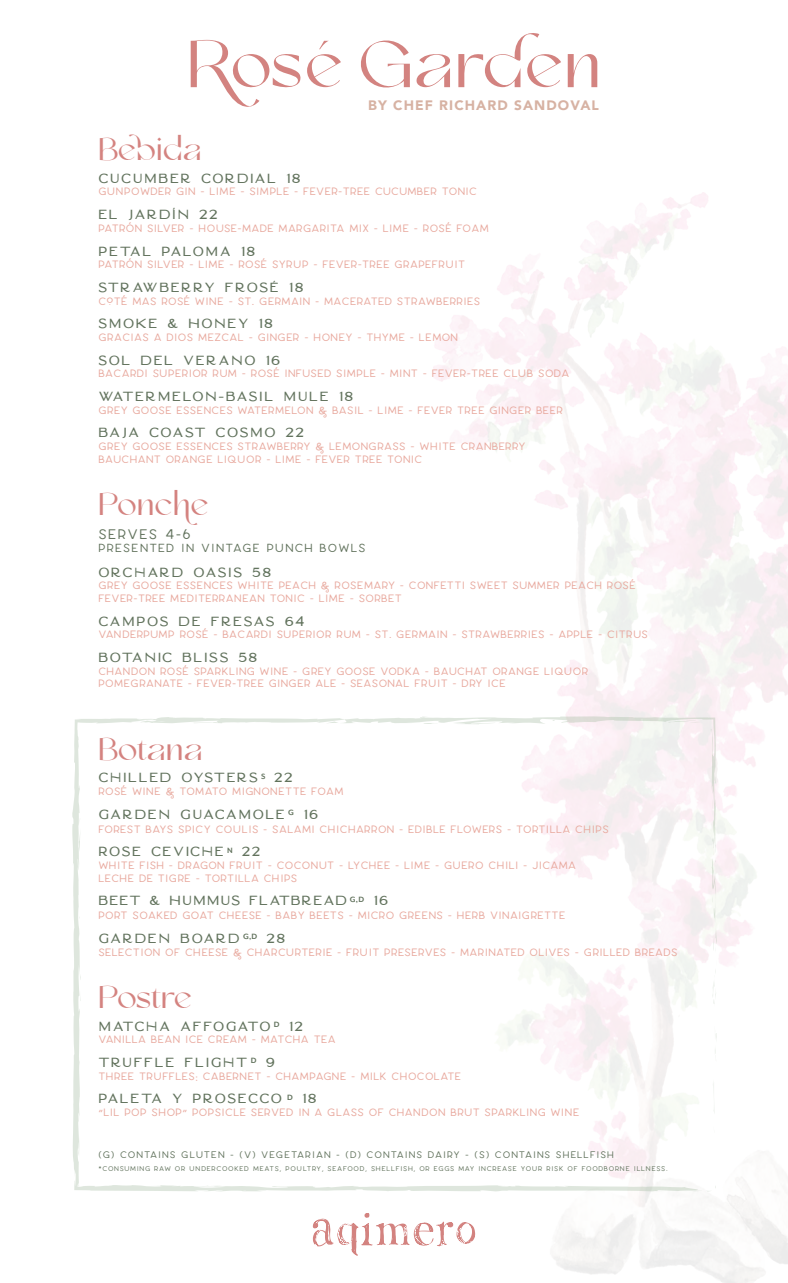
<style>
.page{position:relative;width:788px;height:1283px;background:#fff}
.page>*{position:absolute;margin:0;border:0;box-sizing:border-box;transform-origin:0 0}
.t1{font:66.25px "Anabele";color:#d38380}
.t2{font:31.25px "Anabele";color:#d48380}
.t3{font:700 17.62px "Marisa";letter-spacing:.08em;color:#62735d}
.t4{font:700 17.62px "Marisa";letter-spacing:.05em;color:#62735d}
.t5{font:16.38px "Larosa";letter-spacing:.08em;color:#62735d}
.t6{font:13.88px "Larosa";letter-spacing:.08em;color:#62735d}
.t7{font:900 13.62px "Avenir";letter-spacing:.08em;color:#d7b2a3}
.t8{font:12.62px/12.6px "Larosa";letter-spacing:.025em;color:#e8a89d}
.t9{font:11.25px "Larosa";letter-spacing:.08em;color:#62735d}
.t10{font:8.12px "Larosa";letter-spacing:.08em;color:#62735d}
.s1{color:#61735c}
</style>
<div class="page">
<svg style="left:313px;top:1213px;width:162px;height:42px"></svg>
<svg style="left:715px;top:1031px;width:2px;height:30px"></svg>
<svg style="left:72px;top:716px;width:643px;height:475px"></svg>
<svg style="left:134px;top:720px;width:17px;height:3px"></svg>
<svg style="left:711px;top:837px;width:6px;height:116px"></svg>
<svg style="left:712px;top:767px;width:4px;height:63px"></svg>
<svg style="left:652px;top:717px;width:53px;height:6px"></svg>
<svg style="left:421px;top:716px;width:19px;height:8px"></svg>
<svg style="left:706px;top:1183px;width:10px;height:8px"></svg>
<svg style="left:80px;top:990px;width:1px;height:12px"></svg>
<h1 class="t1" style="left:187px;top:21px;width:414px">Rosé Garden</h1>
<p class="t7" style="left:368px;top:93px;width:232px">BY CHEF RICHARD SANDOVAL</p>
<h2 class="t2" style="left:98px;top:129px;width:105px">Bebida</h2>
<h3 class="t3" style="left:98px;top:170px;width:204px">Cucumber CordiaL 18</h3>
<p class="t8" style="left:98px;top:185px;width:380px">GUNPOWDER GIN - LIME - SIMPLE - FEVER-TREE CUCUMBER TONIC</p>
<h3 class="t3" style="left:98px;top:206px;width:121px">El JardÍn 22</h3>
<p class="t8" style="left:98px;top:221px;width:392px">PATRÓN SILVER - HOUSE-MADE MARGARITA MIX - LIME - ROSÉ FOAM</p>
<h3 class="t3" style="left:98px;top:243px;width:158px">Petal Paloma 18</h3>
<p class="t8" style="left:98px;top:257px;width:368px">PATRÓN SILVER - LIME - ROSÉ SYRUP - FEVER-TREE GRAPEFRUIT</p>
<h3 class="t3" style="left:98px;top:279px;width:206px">Strawberry FrosÉ 18</h3>
<p class="t8" style="left:98px;top:294px;width:383px">COTÉ MAS ROSÉ WINE - ST. GERMAIN - MACERATED STRAWBERRIES</p>
<h3 class="t3" style="left:98px;top:316px;width:176px">Smoke &amp; Honey 18</h3>
<p class="t8" style="left:98px;top:330px;width:361px">GRACIAS A DIOS MEZCAL - GINGER - HONEY - THYME - LEMON</p>
<h3 class="t3" style="left:98px;top:352px;width:183px">Sol Del Verano 16</h3>
<p class="t8" style="left:98px;top:366px;width:472px">BACARDI SUPERIOR RUM - ROSÉ INFUSED SIMPLE - MINT - FEVER-TREE CLUB SODA</p>
<h3 class="t3" style="left:98px;top:388px;width:256px">Watermelon-Basil Mule 18</h3>
<p class="t8" style="left:98px;top:403px;width:466px">GREY GOOSE ESSENCES WATERMELON &amp; BASIL - LIME - FEVER TREE GINGER BEER</p>
<h3 class="t3" style="left:98px;top:425px;width:207px">Baja Coast cosmo 22</h3>
<p class="t8" style="left:98px;top:439px;width:428px">GREY GOOSE ESSENCES STRAWBERRY &amp; LEMONGRASS - WHITE CRANBERRY<br>BAUCHANT ORANGE LIQUOR - LIME - FEVER TREE TONIC</p>
<h2 class="t2" style="left:98px;top:484px;width:112px">Ponche</h2>
<p class="t5" style="left:98px;top:524px;width:94px">SERVES 4-6</p>
<p class="t6" style="left:98px;top:539px;width:269px">PRESENTED IN VINTAGE PUNCH BOWLS</p>
<h3 class="t3" style="left:98px;top:564px;width:174px">orchard oasis 58</h3>
<p class="t8" style="left:98px;top:579px;width:538px">GREY GOOSE ESSENCES WHITE PEACH &amp; ROSEMARY - CONFETTI SWEET SUMMER PEACH ROSÉ<br>FEVER-TREE MEDITERRANEAN TONIC - LIME - SORBET</p>
<h3 class="t3" style="left:98px;top:613px;width:208px">campos de fresas 64</h3>
<p class="t8" style="left:98px;top:628px;width:551px">VANDERPUMP ROSÉ - BACARDI SUPERIOR RUM - ST. GERMAIN - STRAWBERRIES - APPLE - CITRUS</p>
<h3 class="t3" style="left:98px;top:649px;width:160px">Botanic Bliss 58</h3>
<p class="t8" style="left:98px;top:664px;width:491px">CHANDON ROSÉ SPARKLING WINE - GREY GOOSE VODKA - BAUCHAT ORANGE LIQUOR<br>POMEGRANATE - FEVER-TREE GINGER ALE - SEASONAL FRUIT - DRY ICE</p>
<h2 class="t2" style="left:98px;top:729px;width:105px">Botana</h2>
<h3 class="t3" style="left:98px;top:769px;width:196px">Chilled oysters <sup>S</sup> <span class="s1">22</span></h3>
<p class="t8" style="left:98px;top:784px;width:247px">ROSÉ WINE &amp; TOMATO MIGNONETTE FOAM</p>
<h3 class="t3" style="left:98px;top:806px;width:221px">garden Guacamole <sup>G</sup> 16</h3>
<p class="t8" style="left:98px;top:822px;width:512px">FOREST BAYS SPICY COULIS - SALAMI CHICHARRON - EDIBLE FLOWERS - TORTILLA CHIPS</p>
<h3 class="t3" style="left:98px;top:843px;width:163px">Rose Ceviche <sup>N</sup> 22</h3>
<p class="t8" style="left:98px;top:858px;width:479px">WHITE FISH - DRAGON FRUIT - COCONUT - LYCHEE - LIME - GUERO CHILI - JICAMA<br>LECHE DE TIGRE - TORTILLA CHIPS</p>
<h3 class="t4" style="left:98px;top:892px;width:291px">Beet &amp; Hummus Flatbread <sup>G,D</sup> 16</h3>
<p class="t8" style="left:98px;top:908px;width:468px">PORT SOAKED GOAT CHEESE - BABY BEETS - MICRO GREENS - HERB VINAIGRETTE</p>
<h3 class="t3" style="left:98px;top:930px;width:188px">garden board <sup>G,D</sup> 28</h3>
<p class="t8" style="left:98px;top:945px;width:581px">SELECTION OF CHEESE &amp; CHARCURTERIE - FRUIT PRESERVES - MARINATED OLIVES - GRILLED BREADS</p>
<h2 class="t2" style="left:98px;top:977px;width:96px">Postre</h2>
<h3 class="t3" style="left:98px;top:1018px;width:206px">matcha affogato <sup>D</sup> 12</h3>
<p class="t8" style="left:98px;top:1032px;width:239px">VANILLA BEAN ICE CREAM - MATCHA TEA</p>
<h3 class="t3" style="left:98px;top:1054px;width:178px">truffle flight <sup>D</sup> 9</h3>
<p class="t8" style="left:98px;top:1069px;width:364px">THREE TRUFFLES: CABERNET - CHAMPAGNE - MILK CHOCOLATE</p>
<h3 class="t3" style="left:98px;top:1090px;width:220px">paleta y prosecco <sup>D</sup> 18</h3>
<p class="t8" style="left:98px;top:1105px;width:482px">“LIL POP SHOP” POPSICLE SERVED IN A GLASS OF CHANDON BRUT SPARKLING WINE</p>
<p class="t9" style="left:98px;top:1147px;width:517px">(G) CONTAINS GLUTEN - (V) VEGETARIAN - (D) CONTAINS DAIRY - (S) CONTAINS SHELLFISH</p>
<p class="t10" style="left:98px;top:1163px;width:570px">*CONSUMING RAW OR UNDERCOOKED MEATS, POULTRY, SEAFOOD, SHELLFISH, OR EGGS MAY INCREASE YOUR RISK OF FOODBORNE ILLNESS.</p>
</div>
